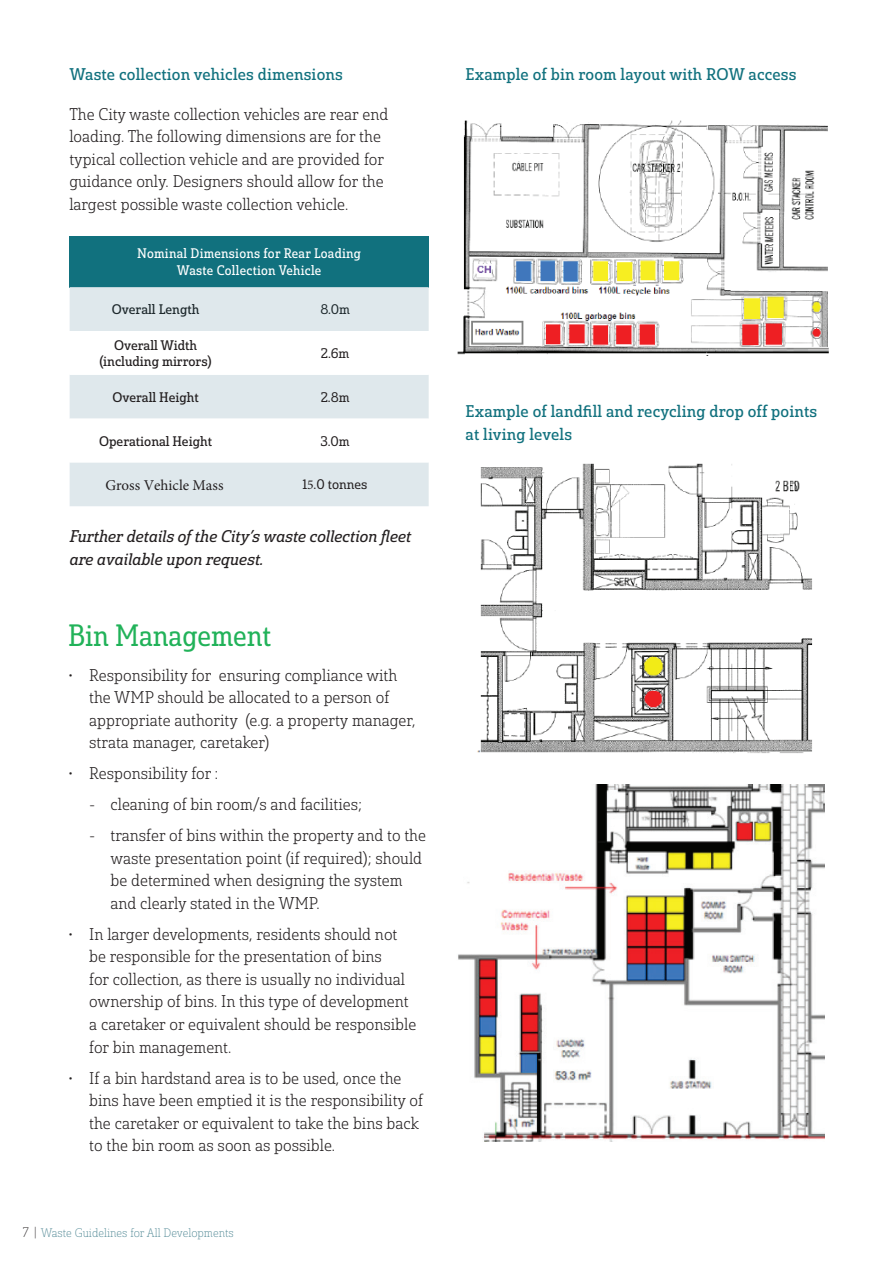
<style>
.page{position:relative;width:893px;height:1263px;background:#fff}
.page>*{position:absolute;margin:0;border:0;box-sizing:border-box;transform-origin:0 0}
.t1{font:30px "Solitas Slab Con Boo";color:#21b259}
.t2{font:16.5px/22.5px "Solitas Slab Nor Lig";color:#231f20}
.t3{font:16.5px/22.5px "Solitas Slab Nor Reg";letter-spacing:.01em;color:#11717e}
.t4{font:16.5px/22.5px "Solitas Slab Nor Reg It";color:#231f20}
.t5{font:15px "Minion Pro";color:#231f20}
.t6{font:13.5px/16.5px "Solitas Slab Nor Reg";color:#231f20;text-align:center}
.t7{font:13.5px/16.5px "Solitas Slab Nor Reg";letter-spacing:.02em;color:#fff;text-align:center;scale:.96 1}
.t8{font:13.5px "Solitas Slab Nor Boo";color:#231f20}
.t9{font:13.5px "Solitas Slab Nor Reg";color:#1d282c}
.t10{font:13.5px "Solitas Slab Nor Boo";color:#1d282c}
.t11{font:12px "Solitas Slab Nor Thi";color:#498390}
.s1{font-family:"Minion Pro"}
.s2{font-size:13.5px;color:#2d292a}
.s3{font-family:"Solitas Slab Con Thi";color:#231f20}
</style>
<div class="page">
<img style="left:457px;top:120px;width:372px;height:236px">
<img style="left:458px;top:784px;width:367px;height:357px">
<div style="left:70px;top:236px;width:359px;height:51px;background:#11717e"></div>
<div style="left:70px;top:287px;width:359px;height:219px;background:#dfe8ec"></div>
<svg style="left:70px;top:331px;width:359px;height:131px"></svg>
<img style="left:477px;top:463px;width:336px;height:290px">
<p class="t3" style="left:69px;top:64px;width:275px">Waste collection vehicles dimensions</p>
<p class="t2" style="left:69px;top:103px;width:320px">The City waste collection vehicles are rear end loading. The following dimensions are for the typical collection vehicle and are provided for guidance only. Designers should allow for the largest possible waste collection vehicle.</p>
<p class="t7" style="left:137px;top:246px;width:235px">Nominal Dimensions for Rear Loading<br>Waste Collection Vehicle</p>
<p class="t9" style="left:112px;top:301px;width:89px">Overall Length</p>
<p class="t10" style="left:320px;top:301px;width:31px">8.0m</p>
<p class="t6" style="left:99px;top:337px;width:114px">Overall Width (including mirrors)</p>
<p class="t8" style="left:321px;top:345px;width:30px">2.6m</p>
<p class="t6" style="left:112px;top:389px;width:88px">Overall Height</p>
<p class="t8" style="left:321px;top:389px;width:30px">2.8m</p>
<p class="t6" style="left:99px;top:433px;width:114px">Operational Height</p>
<p class="t8" style="left:321px;top:433px;width:31px">3.0m</p>
<p class="t5" style="left:105px;top:476px;width:120px">Gross Vehicle Mass</p>
<p class="t8" style="left:302px;top:476px;width:66px">1<span class="s1">5</span>.0 tonnes</p>
<p class="t4" style="left:69px;top:526px;width:343px">Further details of the City’s waste collection fleet are available upon request.</p>
<h1 class="t1" style="left:68px;top:617px;width:205px">Bin Management</h1>
<p class="t2" style="left:89px;top:664px;width:328px;text-indent:-21px">• Responsibility for ensuring compliance with the WMP should be allocated to a person of appropriate authority (e.g. a property manager, strata manager, caretaker)</p>
<p class="t2" style="left:68px;top:763px;width:152px">• Responsibility for :</p>
<p class="t2" style="left:89px;top:794px;width:274px">- cleaning of bin room/s and facilities;</p>
<p class="t2" style="left:111px;top:825px;width:317px;text-indent:-21px">- transfer of bins within the property and to the waste presentation point (if required); should be determined when designing the system and clearly stated in the WMP.</p>
<p class="t2" style="left:89px;top:923px;width:329px;text-indent:-21px">• In larger developments, residents should not be responsible for the presentation of bins<br>for collection, as there is usually no individual ownership of bins. In this type of development a caretaker or equivalent should be responsible for bin management.</p>
<p class="t2" style="left:89px;top:1067px;width:335px;text-indent:-21px">• If a bin hardstand area is to be used, once the bins have been emptied it is the responsibility of the caretaker or equivalent to take the bins back to the bin room as soon as possible.</p>
<p class="t11" style="left:23px;top:1226px;width:212px"><span class="s2">7</span> <span class="s3">|</span> Waste Guidelines for All Developments</p>
<p class="t3" style="left:466px;top:64px;width:332px">Example of bin room layout with ROW access</p>
<p class="t3" style="left:466px;top:400px;width:353px">Example of landfill and recycling drop off points at living levels</p>
</div>
